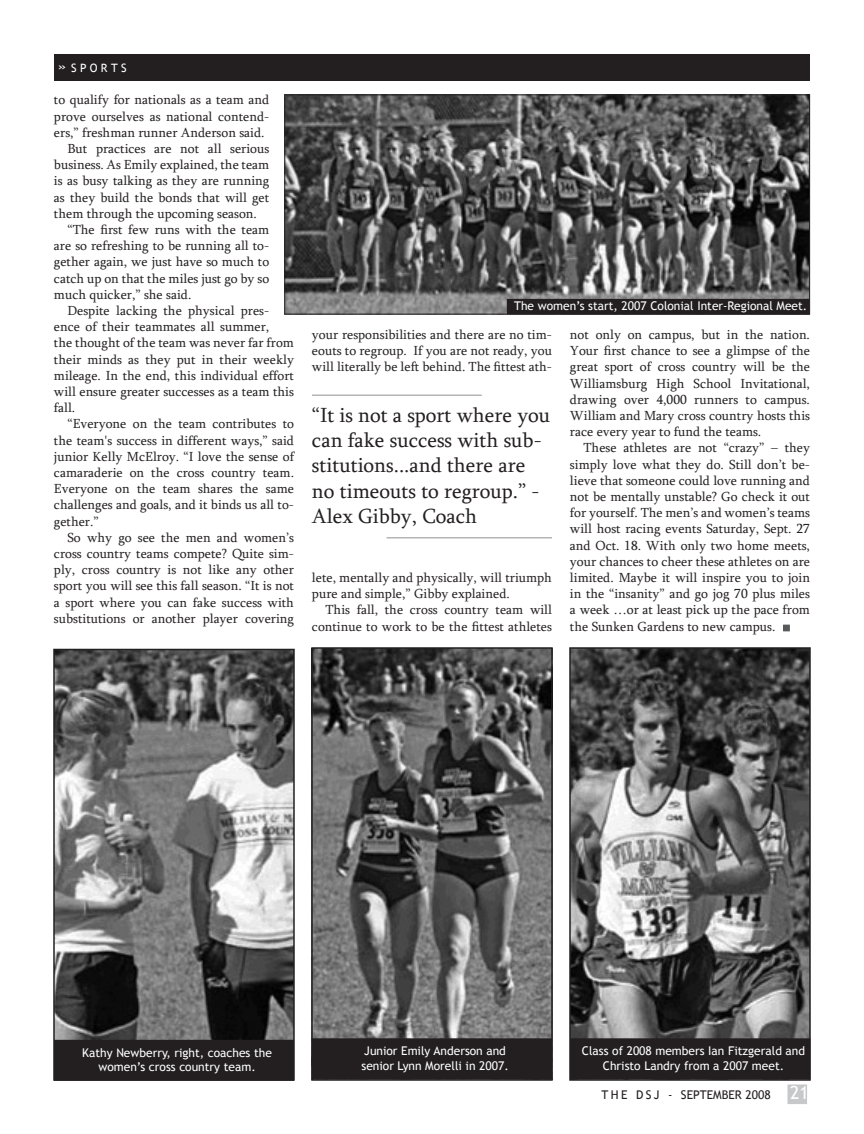
<style>
.page{position:relative;width:864px;height:1134px;background:#fff}
.page>*{position:absolute;margin:0;border:0;box-sizing:border-box;transform-origin:0 0}
.t1{font:21px/25.2px "Sylfaen";color:#231f20}
.t2{font:13.5px/16.2px "Sylfaen";color:#231f20;text-align:justify}
.t3{font:12px/14.4px "Trebuchet MS";color:#fff;text-align:center}
.t4{font:12px "Trebuchet MS";color:#231f20}
.t5{font:11.55px "Trebuchet MS";letter-spacing:.285em;color:#fff}
.s1{font-size:16.5px}
.s2{font-size:18px;color:#fff}
</style>
<div class="page">
<div style="left:788px;top:1085px;width:18px;height:18px;background:#c6c8ca"></div>
<div style="left:788px;top:1085px;width:19px;height:19px;border:1px solid #c6c8ca"></div>
<div style="left:55px;top:55px;width:754px;height:25px;background:#231f20"></div>
<div style="left:54px;top:54px;width:756px;height:27px;border:1px solid #231f20"></div>
<img style="left:55px;top:651px;width:238px;height:389px">
<div style="left:53px;top:649px;width:242px;height:432px;border:1px solid #231f20"></div>
<img style="left:313px;top:649px;width:238px;height:389px">
<div style="left:311px;top:647px;width:242px;height:434px;border:1px solid #231f20"></div>
<img style="left:571px;top:649px;width:238px;height:389px">
<div style="left:569px;top:647px;width:242px;height:434px;border:1px solid #231f20"></div>
<img style="left:286px;top:96px;width:522px;height:217px">
<div style="left:284px;top:94px;width:526px;height:221px;border:1px solid #231f20"></div>
<hr style="left:312px;top:394px;width:170px;height:2px;background:#b2b4b6">
<hr style="left:387px;top:537px;width:165px;height:2px;background:#b2b4b6">
<div style="left:783px;top:625px;width:7px;height:6px;border:1px solid #58595b"></div>
<div style="left:55px;top:1041px;width:238px;height:39px;background:#231f20"></div>
<div style="left:54px;top:1040px;width:240px;height:41px;border:1px solid #231f20"></div>
<div style="left:508px;top:300px;width:301px;height:14px;background:#231f20"></div>
<div style="left:507px;top:299px;width:303px;height:15px;border:1px solid #231f20"></div>
<div style="left:313px;top:1039px;width:238px;height:40px;background:#231f20"></div>
<div style="left:312px;top:1038px;width:240px;height:41px;border:1px solid #231f20"></div>
<div style="left:571px;top:1039px;width:239px;height:40px;background:#231f20"></div>
<div style="left:570px;top:1038px;width:240px;height:41px;border:1px solid #231f20"></div>
<p class="t5" style="left:58px;top:64px;width:70px"><span class="s1">»</span> SPORTS</p>
<p class="t2" style="left:54px;top:93px;width:217px">to qualify for nationals as a team and</p>
<p class="t2" style="left:54px;top:109px;width:217px">prove ourselves as national contend-</p>
<p class="t2" style="left:54px;top:126px;width:212px">ers,” freshman runner Anderson said.</p>
<p class="t2" style="left:67px;top:142px;width:203px">But practices are not all serious</p>
<p class="t2" style="left:54px;top:158px;width:217px">business. As Emily explained, the team</p>
<p class="t2" style="left:54px;top:174px;width:217px">is as busy talking as they are running</p>
<p class="t2" style="left:54px;top:190px;width:217px">as they build the bonds that will get</p>
<p class="t2" style="left:54px;top:207px;width:204px">them through the upcoming season.</p>
<p class="t2" style="left:67px;top:223px;width:203px">“The first few runs with the team</p>
<p class="t2" style="left:54px;top:239px;width:217px">are so refreshing to be running all to-</p>
<p class="t2" style="left:54px;top:255px;width:217px">gether again, we just have so much to</p>
<p class="t2" style="left:54px;top:271px;width:217px">catch up on that the miles just go by so</p>
<p class="t2" style="left:54px;top:288px;width:139px">much quicker,” she said.</p>
<p class="t2" style="left:67px;top:304px;width:203px">Despite lacking the physical pres-</p>
<p class="t2" style="left:54px;top:320px;width:217px">ence of their teammates all summer,</p>
<p class="t2" style="left:54px;top:336px;width:242px">the thought of the team was never far from</p>
<p class="t2" style="left:54px;top:352px;width:242px">their minds as they put in their weekly</p>
<p class="t2" style="left:54px;top:369px;width:242px">mileage. In the end, this individual effort</p>
<p class="t2" style="left:54px;top:385px;width:242px">will ensure greater successes as a team this</p>
<p class="t2" style="left:54px;top:401px;width:23px">fall.</p>
<p class="t2" style="left:67px;top:417px;width:228px">“Everyone on the team contributes to</p>
<p class="t2" style="left:54px;top:433px;width:242px">the team's success in different ways,” said</p>
<p class="t2" style="left:54px;top:450px;width:242px">junior Kelly McElroy. “I love the sense of</p>
<p class="t2" style="left:54px;top:466px;width:242px">camaraderie on the cross country team.</p>
<p class="t2" style="left:54px;top:482px;width:242px">Everyone on the team shares the same</p>
<p class="t2" style="left:54px;top:498px;width:242px">challenges and goals, and it binds us all to-</p>
<p class="t2" style="left:54px;top:514px;width:46px">gether.”</p>
<p class="t2" style="left:67px;top:531px;width:228px">So why go see the men and women’s</p>
<p class="t2" style="left:54px;top:547px;width:242px">cross country teams compete? Quite sim-</p>
<p class="t2" style="left:54px;top:563px;width:242px">ply, cross country is not like any other</p>
<p class="t2" style="left:54px;top:579px;width:242px">sport you will see this fall season. “It is not</p>
<p class="t2" style="left:54px;top:595px;width:242px">a sport where you can fake success with</p>
<p class="t2" style="left:54px;top:612px;width:242px">substitutions or another player covering</p>
<p class="t3" style="left:514px;top:300px;width:295px">The women’s start, 2007 Colonial Inter-Regional Meet.</p>
<p class="t2" style="left:312px;top:328px;width:242px">your responsibilities and there are no tim&shy;eouts to regroup. If you are not ready, you will literally be left behind. The fittest ath-</p>
<h1 class="t1" style="left:312px;top:404px;width:240px">“It is not a sport where you can fake success with sub&shy;stitutions...and there are no timeouts to regroup.” -<br>Alex Gibby, Coach</h1>
<p class="t2" style="left:312px;top:571px;width:242px">lete, mentally and physically, will triumph pure and simple,” Gibby explained.</p>
<p class="t2" style="left:312px;top:603px;width:242px;text-align:right">This fall, the cross country team will continue to work to be the fittest athletes</p>
<p class="t2" style="left:570px;top:328px;width:242px">not only on campus, but in the nation.<br>Your first chance to see a glimpse of the great sport of cross country will be the Williamsburg High School Invitational, drawing over 4,000 runners to campus.<br>William and Mary cross country hosts this race every year to fund the teams.</p>
<p class="t2" style="left:570px;top:441px;width:242px;text-indent:14px">These athletes are not “crazy” – they simply love what they do. Still don’t be&shy;lieve that someone could love running and not be mentally unstable? Go check it out for yourself. The men’s and women’s teams will host racing events Saturday, Sept. 27 and Oct. 18. With only two home meets, your chances to cheer these athletes on are limited. Maybe it will inspire you to join in the “insanity” and go jog 70 plus miles a week …or at least pick up the pace from the Sunken Gardens to new campus.</p>
<p class="t3" style="left:82px;top:1047px;width:191px">Kathy Newberry, right, coaches the women’s cross country team.</p>
<p class="t3" style="left:362px;top:1045px;width:149px;text-align:left">Junior Emily Anderson and senior Lynn Morelli in 2007.</p>
<p class="t3" style="left:582px;top:1045px;width:225px">Class of 2008 members Ian Fitzgerald and<br>Christo Landry from a 2007 meet.</p>
<p class="t4" style="left:602px;top:1090px;width:209px">T H E D S J - SEPTEMBER 2008 <span class="s2">21</span></p>
</div>
